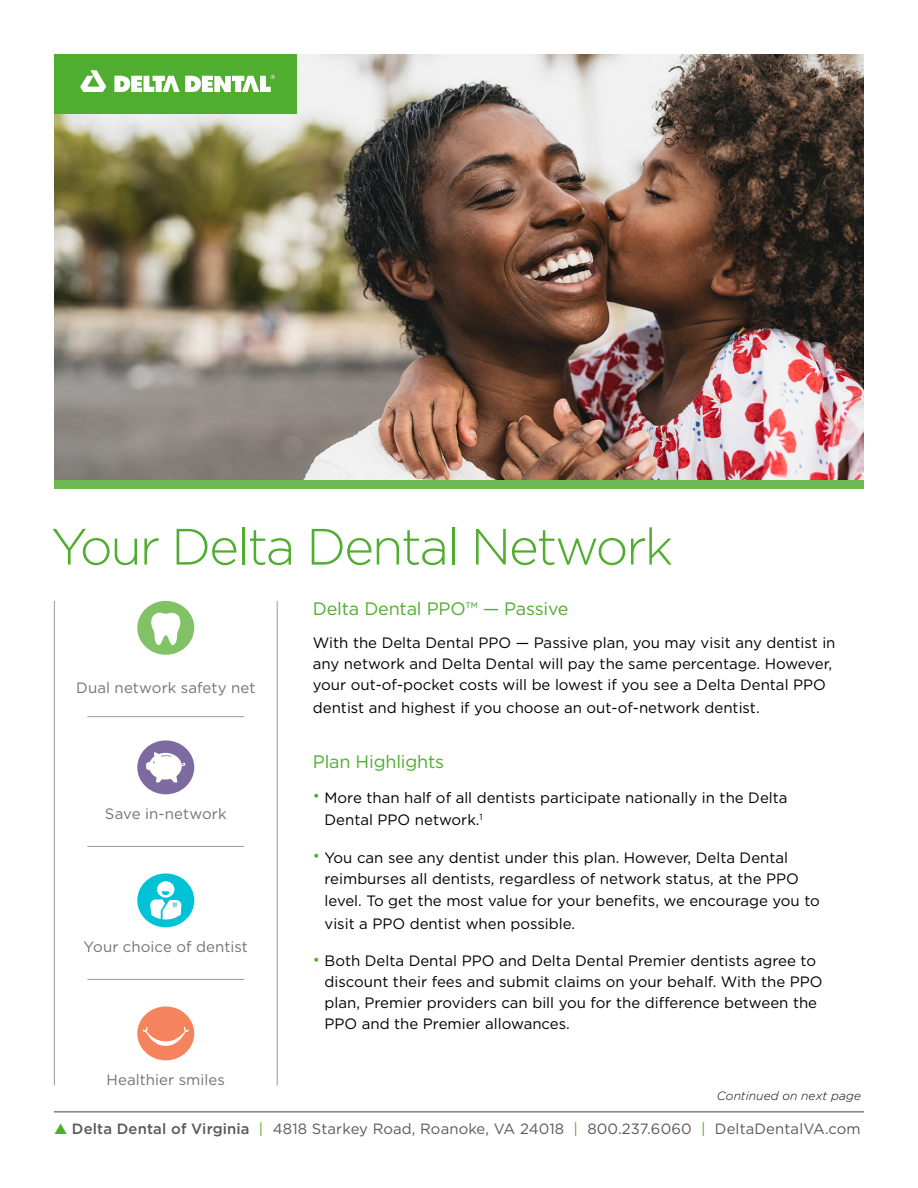
<style>
.page{position:relative;width:918px;height:1188px;background:#fff}
.page>*{position:absolute;margin:0;border:0;box-sizing:border-box;transform-origin:0 0}
.Headers{font:300 51px "Gotham";letter-spacing:-.04em;color:#4fad2f}
.Subhead{font:18px "Gotham";letter-spacing:-.01em;color:#4fad2f}
.t1{font:15px/21px "Gotham";color:#000}
.Body_Copy{font:15px "Gotham";letter-spacing:.005em;color:#737373}
.t2{font:14.85px "Gotham";letter-spacing:.01em;color:#595959}
.Body_Copy-2{font:italic 300 12px "Gotham";letter-spacing:.01em;color:#000}
.s1{color:#4fad2f}
.s2{font-weight:500}
</style>
<div class="page">
<hr style="left:54px;top:1112px;width:810px;height:1px;background:#404040">
<img style="left:54px;top:54px;width:810px;height:427px">
<hr style="left:277px;top:601px;width:1px;height:484px;background:#999">
<hr style="left:54px;top:601px;width:1px;height:484px;background:#999">
<hr style="left:87px;top:716px;width:157px;height:1px;background:#999">
<hr style="left:87px;top:846px;width:157px;height:1px;background:#999">
<hr style="left:87px;top:979px;width:157px;height:1px;background:#999">
<div style="left:137px;top:601px;width:57px;height:54px;background:#81c266;border-radius:50%"></div>
<svg style="left:151px;top:612px;width:30px;height:33px"></svg>
<div style="left:137px;top:1006px;width:57px;height:54px;background:#f5835d;border-radius:50%"></div>
<svg style="left:143px;top:1027px;width:46px;height:19px"></svg>
<div style="left:137px;top:740px;width:57px;height:54px;background:#7d6a9f;border-radius:50%"></div>
<svg style="left:146px;top:752px;width:39px;height:30px"></svg>
<div style="left:137px;top:873px;width:57px;height:54px;background:#00c2d6;border-radius:50%"></div>
<svg style="left:150px;top:881px;width:31px;height:39px"></svg>
<div style="left:54px;top:481px;width:810px;height:8px;background:#6eb951"></div>
<div style="left:54px;top:54px;width:243px;height:60px;background:#4fad2f"></div>
<svg style="left:80px;top:70px;width:26px;height:22px"></svg>
<svg style="left:114px;top:75px;width:161px;height:17px"></svg>
<p class="Headers" style="left:51px;top:514px;width:624px">Your Delta Dental Network</p>
<p class="Body_Copy" style="left:76px;top:678px;width:181px">Dual network safety net</p>
<p class="Body_Copy" style="left:105px;top:804px;width:123px">Save in-network</p>
<p class="Body_Copy" style="left:84px;top:937px;width:166px">Your choice of dentist</p>
<p class="Body_Copy" style="left:107px;top:1070px;width:120px">Healthier smiles</p>
<p class="Subhead" style="left:313px;top:597px;width:257px">Delta Dental PPO™ — Passive</p>
<p class="t1" style="left:313px;top:632px;width:524px">With the Delta Dental PPO — Passive plan, you may visit any dentist in any network and Delta Dental will pay the same percentage. However, your out-of-pocket costs will be lowest if you see a Delta Dental PPO</p>
<p class="t1" style="left:313px;top:697px;width:448px">dentist and highest if you choose an out-of-network dentist.</p>
<p class="Subhead" style="left:313px;top:750px;width:133px">Plan Highlights</p>
<p class="t1" style="left:325px;top:786px;width:465px;line-height:22.5px;text-indent:-12px"><span class="s1">•</span> More than half of all dentists participate nationally in the Delta<br>Dental PPO network.<sup>1</sup></p>
<p class="t1" style="left:325px;top:847px;width:476px;text-indent:-12px"><span class="s1">•</span> You can see any dentist under this plan. However, Delta Dental reimburses all dentists, regardless of network status, at the PPO</p>
<p class="t1" style="left:325px;top:889px;width:497px;line-height:22.5px">level. To get the most value for your benefits, we encourage you to visit a PPO dentist when possible.</p>
<p class="t1" style="left:325px;top:950px;width:499px;text-indent:-12px"><span class="s1">•</span> Both Delta Dental PPO and Delta Dental Premier dentists agree to discount their fees and submit claims on your behalf. With the PPO plan, Premier providers can bill you for the difference between the PPO and the Premier allowances.</p>
<p class="Body_Copy-2" style="left:717px;top:1088px;width:146px">Continued on next page</p>
<p class="t2" style="left:54px;top:1119px;width:808px"><span class="s1">▲</span> <span class="s2">Delta Dental of Virginia</span> <span class="s1">|</span> 4818 Starkey Road, Roanoke, VA 24018 <span class="s1">|</span> 800.237.6060 <span class="s1">|</span> DeltaDentalVA.com</p>
</div>
